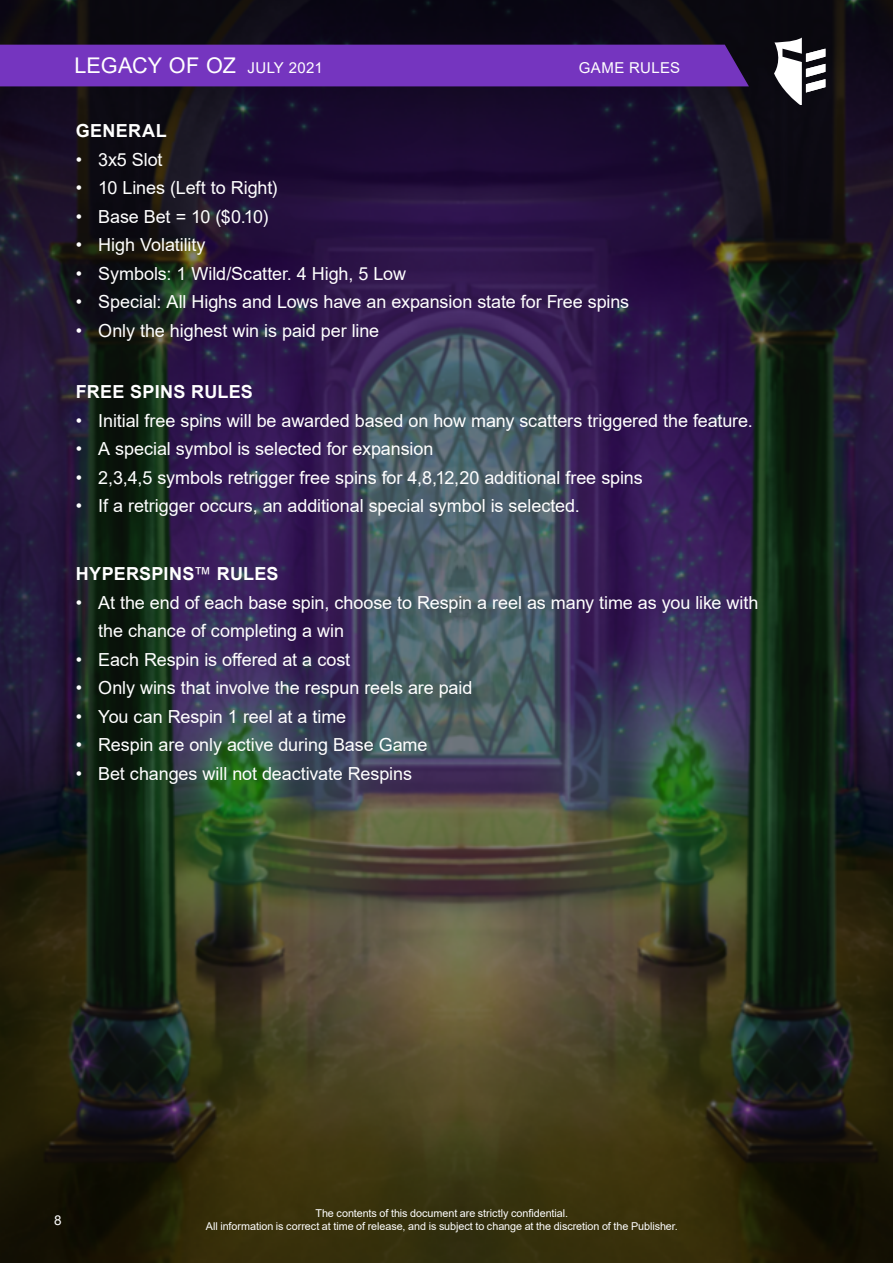
<style>
.page{position:relative;width:893px;height:1263px;background:#fff}
.page>*{position:absolute;margin:0;border:0;box-sizing:border-box;transform-origin:0 0}
.t1{font:21.6px "Arial";letter-spacing:-.005em;color:#fff}
.t2{font:18px/28.5px "Arial";letter-spacing:-.005em;color:#fff}
.t3{font:700 18px "Arial";letter-spacing:.015em;color:#fff}
.t4{font:15px "Arial";letter-spacing:.03em;color:#fff}
.t5{font:13.5px "Arial";color:#fff}
.t6{font:10.8px/12.9px "Arial";letter-spacing:-.005em;color:#fff;text-align:center}
.s1{font-size:15px}
.s2{font-weight:400}
</style>
<div class="page">
<img style="left:0;top:0;width:893px;height:1263px">
<div style="left:0;top:45px;width:749px;height:41px;background:#7535bf"></div>
<svg style="left:774px;top:38px;width:51px;height:67px"></svg>
<p class="t1" style="left:74px;top:51px;width:250px">LEGACY OF OZ <span class="s1">JULY 2021</span></p>
<p class="t4" style="left:579px;top:57px;width:103px">GAME RULES</p>
<p class="t3" style="left:76px;top:118px;width:92px">GENERAL</p>
<p class="t2" style="left:76px;top:145px;width:88px">• 3x5 Slot</p>
<p class="t2" style="left:76px;top:174px;width:203px">• 10 Lines (Left to Right)</p>
<p class="t2" style="left:76px;top:202px;width:194px">• Base Bet = 10 ($0.10)</p>
<p class="t2" style="left:76px;top:231px;width:131px">• High Volatility</p>
<p class="t2" style="left:76px;top:259px;width:332px">• Symbols: 1 Wild/Scatter. 4 High, 5 Low</p>
<p class="t2" style="left:76px;top:288px;width:555px">• Special: All Highs and Lows have an expansion state for Free spins</p>
<p class="t2" style="left:76px;top:316px;width:305px">• Only the highest win is paid per line</p>
<p class="t3" style="left:76px;top:379px;width:179px">FREE SPINS RULES</p>
<p class="t2" style="left:76px;top:406px;width:678px">• Initial free spins will be awarded based on how many scatters triggered the feature.</p>
<p class="t2" style="left:76px;top:434px;width:359px">• A special symbol is selected for expansion</p>
<p class="t2" style="left:76px;top:463px;width:569px">• 2,3,4,5 symbols retrigger free spins for 4,8,12,20 additional free spins</p>
<p class="t2" style="left:76px;top:491px;width:506px">• If a retrigger occurs, an additional special symbol is selected.</p>
<p class="t3" style="left:76px;top:561px;width:204px">HYPERSPINS<span class="s2">™</span> RULES</p>
<p class="t2" style="left:98px;top:588px;width:662px;text-indent:-22px">• At the end of each base spin, choose to Respin a reel as many time as you like with the chance of completing a win</p>
<p class="t2" style="left:76px;top:645px;width:276px">• Each Respin is offered at a cost</p>
<p class="t2" style="left:76px;top:674px;width:398px">• Only wins that involve the respun reels are paid</p>
<p class="t2" style="left:76px;top:702px;width:272px">• You can Respin 1 reel at a time</p>
<p class="t2" style="left:76px;top:731px;width:353px">• Respin are only active during Base Game</p>
<p class="t2" style="left:76px;top:759px;width:338px">• Bet changes will not deactivate Respins</p>
<p class="t5" style="left:54px;top:1210px;width:9px">8</p>
<p class="t6" style="left:206px;top:1206px;width:474px">The contents of this document are strictly confidential.<br>All information is correct at time of release, and is subject to change at the discretion of the Publisher.</p>
</div>
